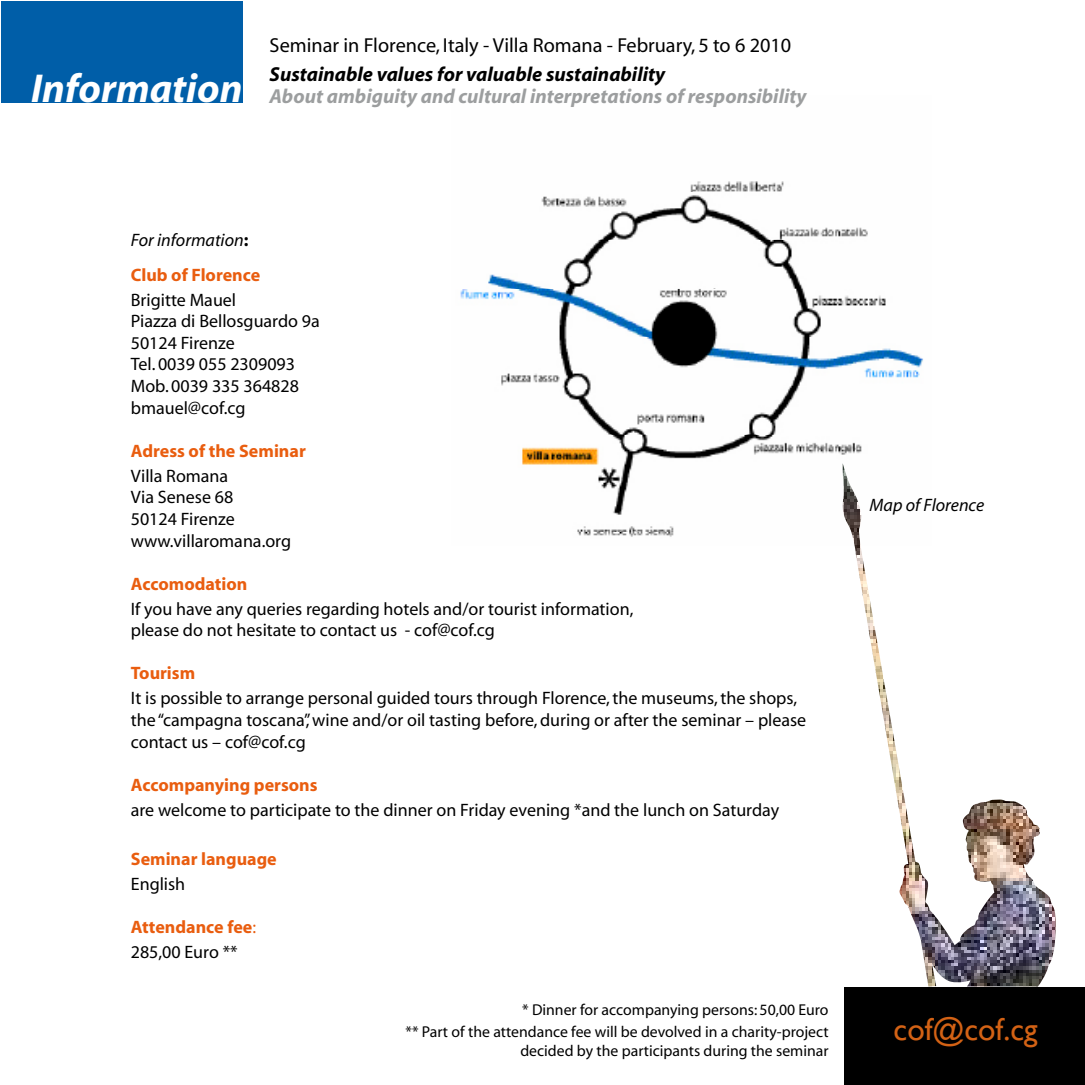
<style>
.page{position:relative;width:1085px;height:1085px;background:#fff}
.page>*{position:absolute;margin:0;border:0;box-sizing:border-box;transform-origin:0 0}
.t1{font:italic 700 40.5px "Myriad";color:#fff}
.t2{font:31.5px "Gill Sans";color:#d36215}
.t3{font:italic 700 20.25px "Myriad";color:#9c9e9f}
.t4{font:20.25px "Myriad";color:#000}
.t5{font:italic 700 20.25px "Myriad";color:#000}
.Normale{font:18px/21.6px "Myriad";color:#000}
.Normale-2{font:700 18px "Myriad";color:#e95d0f}
.t6{font:italic 18px "Myriad";color:#000}
.Normale-3{font:15.75px "Myriad";color:#000}
.s1{font-weight:700;font-style:normal}
.s2{font-weight:400}
</style>
<div class="page">
<img style="left:460px;top:181px;width:463px;height:356px">
<div style="left:1px;top:1px;width:242px;height:102px;background:#005ea8"></div>
<div style="left:844px;top:987px;width:240px;height:97px;background:#000"></div>
<img style="left:841px;top:463px;width:214px;height:523px">
<p class="t1" style="left:31px;top:68px;width:213px">Information</p>
<p class="t4" style="left:269px;top:35px;width:523px">Seminar in Florence, Italy - Villa Romana - February, 5 to 6 2010</p>
<p class="t5" style="left:269px;top:63px;width:397px">Sustainable values for valuable sustainability</p>
<p class="t3" style="left:269px;top:86px;width:538px">About ambiguity and cultural interpretations of responsibility</p>
<p class="t6" style="left:131px;top:231px;width:119px">For information<span class="s1">:</span></p>
<p class="Normale-2" style="left:131px;top:265px;width:131px">Club of Florence</p>
<p class="Normale" style="left:131px;top:289px;width:107px">Brigitte Mauel</p>
<p class="Normale" style="left:131px;top:311px;width:190px">Piazza di Bellosguardo 9a</p>
<p class="Normale" style="left:131px;top:333px;width:105px">50124 Firenze</p>
<p class="Normale" style="left:131px;top:354px;width:166px">Tel. 0039 055 2309093</p>
<p class="Normale" style="left:131px;top:376px;width:170px">Mob. 0039 335 364828</p>
<p class="Normale" style="left:131px;top:397px;width:116px">bmauel@cof.cg</p>
<p class="Normale-2" style="left:131px;top:441px;width:176px">Adress of the Seminar</p>
<p class="Normale" style="left:131px;top:465px;width:99px">Villa Romana</p>
<p class="Normale" style="left:131px;top:487px;width:104px">Via Senese 68</p>
<p class="Normale" style="left:131px;top:509px;width:105px">50124 Firenze</p>
<p class="Normale" style="left:131px;top:530px;width:162px">www.villaromana.org</p>
<p class="Normale-2" style="left:131px;top:574px;width:118px">Accomodation</p>
<p class="Normale" style="left:131px;top:598px;width:504px">If you have any queries regarding hotels and/or tourist information,</p>
<p class="Normale" style="left:131px;top:620px;width:365px">please do not hesitate to contact us - cof@cof.cg</p>
<p class="Normale-2" style="left:131px;top:664px;width:66px">Tourism</p>
<p class="Normale" style="left:131px;top:688px;width:677px">It is possible to arrange personal guided tours through Florence, the museums, the shops, the “campagna toscana”, wine and/or oil tasting before, during or after the seminar – please contact us – cof@cof.cg</p>
<p class="Normale-2" style="left:131px;top:775px;width:188px">Accompanying persons</p>
<p class="Normale" style="left:131px;top:799px;width:649px">are welcome to participate to the dinner on Friday evening *and the lunch on Saturday</p>
<p class="Normale-2" style="left:131px;top:849px;width:147px">Seminar language</p>
<p class="Normale" style="left:131px;top:873px;width:56px">English</p>
<p class="Normale-2" style="left:131px;top:917px;width:127px">Attendance fee<span class="s2">:</span></p>
<p class="Normale" style="left:131px;top:941px;width:108px">285,00 Euro **</p>
<p class="Normale-3" style="left:522px;top:1001px;width:308px">* Dinner for accompanying persons: 50,00 Euro</p>
<p class="Normale-3" style="left:405px;top:1024px;width:424px">** Part of the attendance fee will be devolved in a charity-project</p>
<p class="Normale-3" style="left:520px;top:1042px;width:309px">decided by the participants during the seminar</p>
<p class="t6" style="left:869px;top:496px;width:116px">Map of Florence</p>
<p class="t2" style="left:893px;top:1010px;width:146px">cof@cof.cg</p>
</div>
